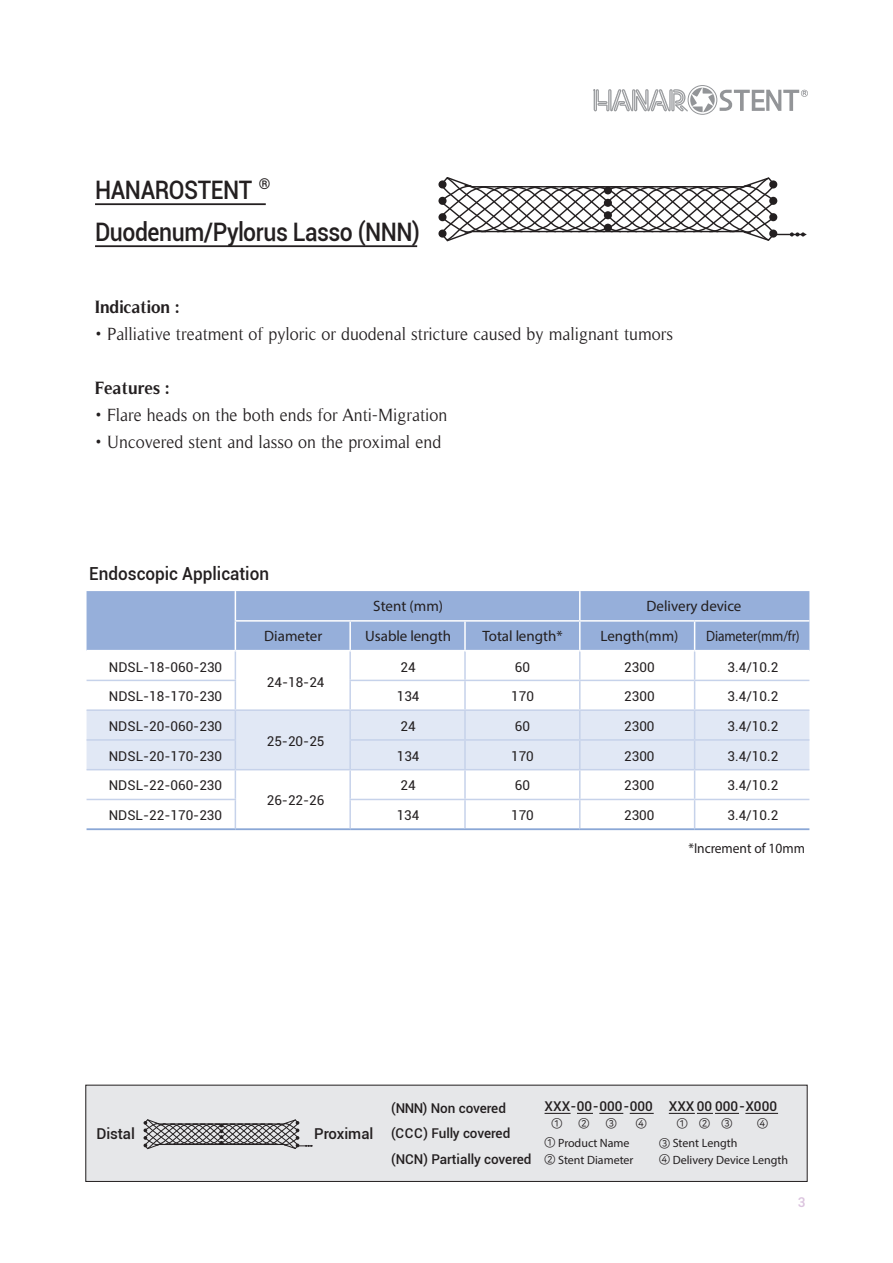
<style>
.page{position:relative;width:893px;height:1263px;background:#fff}
.page>*{position:absolute;margin:0;border:0;box-sizing:border-box;transform-origin:0 0}
.t1{font:500 25.5px/42px "Roboto";letter-spacing:-.02em;color:#231f20;scale:.9 1}
.t2{font:18px "Timeless";color:#231f20;scale:.95 1}
.t3{font:500 18px "Roboto";color:#231f20;scale:.95 1}
.t4{font:700 18px "Timeless";color:#231f20;scale:.95 1}
.t5{font:15px "Myriad Pro";color:#231f20}
.t6{font:15px "Myriad Pro";color:#231f20;scale:.9 1}
.t7{font:500 15px "Roboto";color:#231f20}
.t8{font:500 14.85px "Roboto";color:#231f20}
.t9{font:14.25px "Myriad Pro";color:#231f20;scale:.95 1}
.t10{font:13.5px "Roboto";color:#231f20}
.t11{font:500 13.5px/25.5px "Roboto";color:#231f20}
.t12{font:500 13.5px "Roboto";color:#dbc3de}
.t13{font:12px/16.5px "Myriad Pro";color:#231f20}
.t14{font:12px "Nanum Square R";color:#231f20}
.s1{font-family:"Nanum Square R"}
</style>
<div class="page">
<svg style="left:593px;top:85px;width:215px;height:30px"></svg>
<div style="left:86px;top:1085px;width:721px;height:96px;background:#e6e7e9"></div>
<div style="left:85px;top:1085px;width:722px;height:97px;border:1px solid #231f20"></div>
<svg style="left:545px;top:1113px;width:26px;height:1px"></svg>
<svg style="left:577px;top:1113px;width:16px;height:1px"></svg>
<svg style="left:599px;top:1113px;width:24px;height:1px"></svg>
<svg style="left:630px;top:1113px;width:24px;height:1px"></svg>
<svg style="left:669px;top:1113px;width:70px;height:1px"></svg>
<hr style="left:745px;top:1113px;width:33px;height:1px;background:#231f20">
<hr style="left:95px;top:203px;width:171px;height:2px;background:#231f20">
<hr style="left:95px;top:245px;width:322px;height:2px;background:#231f20">
<hr style="left:87px;top:828px;width:148px;height:2px;background:#8aa7d6">
<hr style="left:235px;top:828px;width:115px;height:2px;background:#8aa7d6">
<hr style="left:350px;top:828px;width:115px;height:2px;background:#8aa7d6">
<hr style="left:465px;top:828px;width:115px;height:2px;background:#8aa7d6">
<hr style="left:580px;top:828px;width:115px;height:2px;background:#8aa7d6">
<svg style="left:87px;top:591px;width:722px;height:237px"></svg>
<hr style="left:695px;top:799px;width:114px;height:1px;background:#c6d2ea">
<hr style="left:695px;top:828px;width:114px;height:2px;background:#8aa7d6">
<svg style="left:438px;top:177px;width:340px;height:65px"></svg>
<svg style="left:790px;top:232px;width:15px;height:4px"></svg>
<hr style="left:774px;top:234px;width:32px;height:1px;background:#231f20">
<svg style="left:143px;top:1119px;width:169px;height:30px"></svg>
<p class="t8" style="left:259px;top:173px;width:13px">®</p>
<h1 class="t1" style="left:95px;top:168px;width:363px">HANAROSTENT<br>Duodenum/Pylorus Lasso (NNN)</h1>
<h2 class="t4" style="left:95px;top:296px;width:90px">Indication :</h2>
<h2 class="t2" style="left:95px;top:323px;width:610px">• Palliative treatment of pyloric or duodenal stricture caused by malignant tumors</h2>
<h2 class="t4" style="left:95px;top:377px;width:79px">Features :</h2>
<h2 class="t2" style="left:95px;top:404px;width:372px">• Flare heads on the both ends for Anti-Migration</h2>
<h2 class="t2" style="left:95px;top:431px;width:366px">• Uncovered stent and lasso on the proximal end</h2>
<h2 class="t3" style="left:89px;top:561px;width:191px">Endoscopic Application</h2>
<p class="t5" style="left:373px;top:597px;width:71px">Stent (mm)</p>
<p class="t5" style="left:647px;top:597px;width:96px">Delivery device</p>
<p class="t10" style="left:109px;top:657px;width:115px">NDSL-18-060-230</p>
<p class="t5" style="left:264px;top:627px;width:60px">Diameter</p>
<p class="t5" style="left:365px;top:627px;width:87px">Usable length</p>
<p class="t5" style="left:482px;top:627px;width:82px">Total length*</p>
<p class="t5" style="left:600px;top:627px;width:80px">Length(mm)</p>
<p class="t6" style="left:706px;top:627px;width:106px">Diameter(mm/fr)</p>
<p class="t10" style="left:267px;top:672px;width:59px">24-18-24</p>
<p class="t10" style="left:401px;top:657px;width:17px">24</p>
<p class="t10" style="left:515px;top:657px;width:17px">60</p>
<p class="t10" style="left:624px;top:657px;width:32px">2300</p>
<p class="t10" style="left:727px;top:657px;width:52px">3.4/10.2</p>
<p class="t10" style="left:109px;top:687px;width:115px">NDSL-18-170-230</p>
<p class="t10" style="left:397px;top:687px;width:24px">134</p>
<p class="t10" style="left:511px;top:687px;width:24px">170</p>
<p class="t10" style="left:624px;top:687px;width:32px">2300</p>
<p class="t10" style="left:727px;top:687px;width:52px">3.4/10.2</p>
<p class="t10" style="left:109px;top:717px;width:115px">NDSL-20-060-230</p>
<p class="t10" style="left:267px;top:732px;width:59px">25-20-25</p>
<p class="t10" style="left:401px;top:717px;width:17px">24</p>
<p class="t10" style="left:515px;top:717px;width:17px">60</p>
<p class="t10" style="left:624px;top:717px;width:32px">2300</p>
<p class="t10" style="left:727px;top:717px;width:52px">3.4/10.2</p>
<p class="t10" style="left:109px;top:746px;width:115px">NDSL-20-170-230</p>
<p class="t10" style="left:397px;top:746px;width:24px">134</p>
<p class="t10" style="left:511px;top:746px;width:24px">170</p>
<p class="t10" style="left:624px;top:746px;width:32px">2300</p>
<p class="t10" style="left:727px;top:746px;width:52px">3.4/10.2</p>
<p class="t10" style="left:109px;top:776px;width:115px">NDSL-22-060-230</p>
<p class="t10" style="left:267px;top:791px;width:59px">26-22-26</p>
<p class="t10" style="left:401px;top:776px;width:17px">24</p>
<p class="t10" style="left:515px;top:776px;width:17px">60</p>
<p class="t10" style="left:624px;top:776px;width:32px">2300</p>
<p class="t10" style="left:727px;top:776px;width:52px">3.4/10.2</p>
<p class="t10" style="left:109px;top:806px;width:115px">NDSL-22-170-230</p>
<p class="t10" style="left:397px;top:806px;width:24px">134</p>
<p class="t10" style="left:511px;top:806px;width:24px">170</p>
<p class="t10" style="left:624px;top:806px;width:32px">2300</p>
<p class="t10" style="left:727px;top:806px;width:52px">3.4/10.2</p>
<p class="t9" style="left:688px;top:839px;width:124px">*Increment of 10mm</p>
<p class="t7" style="left:96px;top:1123px;width:40px">Distal</p>
<p class="t7" style="left:314px;top:1123px;width:61px">Proximal</p>
<p class="t11" style="left:391px;top:1094px;width:142px">(NNN) Non covered (CCC) Fully covered (NCN) Partially covered</p>
<p class="t11" style="left:545px;top:1093px;width:110px">XXX-00-000-000</p>
<p class="t11" style="left:669px;top:1093px;width:110px">XXX 00 000-X000</p>
<p class="t14" style="left:551px;top:1116px;width:12px">①</p>
<p class="t14" style="left:578px;top:1116px;width:12px">②</p>
<p class="t14" style="left:606px;top:1116px;width:12px">③</p>
<p class="t14" style="left:636px;top:1116px;width:12px">④</p>
<p class="t14" style="left:677px;top:1116px;width:57px">①②③</p>
<p class="t14" style="left:757px;top:1116px;width:12px">④</p>
<p class="t13" style="left:545px;top:1134px;width:90px"><span class="s1">①</span> Product Name<br><span class="s1">②</span> Stent Diameter</p>
<p class="t13" style="left:659px;top:1135px;width:130px"><span class="s1">③</span> Stent Length<br><span class="s1">④</span> Delivery Device Length</p>
<p class="t12" style="left:798px;top:1192px;width:9px">3</p>
</div>
